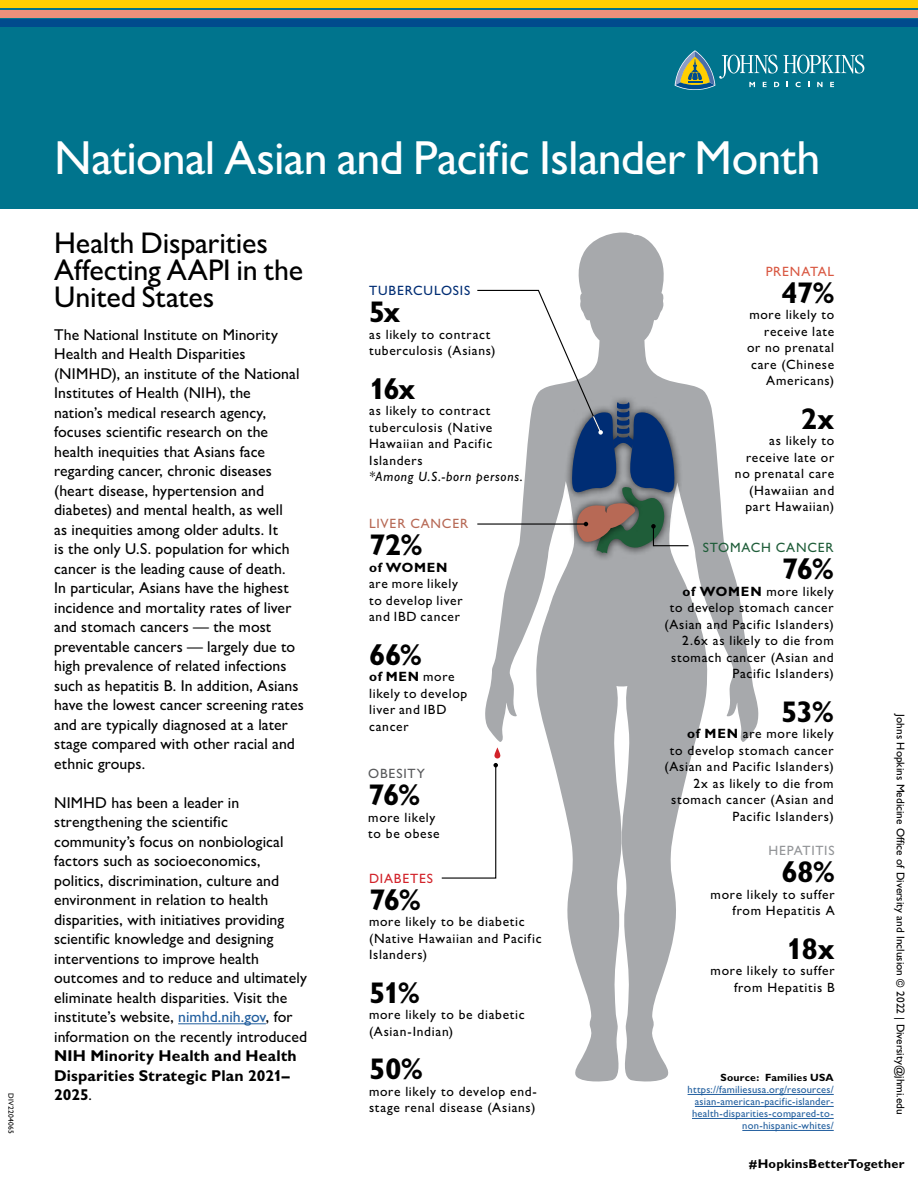
<style>
.page{position:relative;width:918px;height:1188px;background:#fff}
.page>*{position:absolute;margin:0;border:0;box-sizing:border-box;transform-origin:0 0}
.t1{font:500 48px "Gill Sans MT Std";letter-spacing:-.015em;color:#fff}
.t2{font:500 30px/27px "Gill Sans MT Std";letter-spacing:-.005em;color:#000}
.t3{font:700 30px "Gill Sans MT Std";letter-spacing:-.035em;color:#000}
.t4{font:500 15.75px/19.5px "Gill Sans MT Std";letter-spacing:.005em;color:#000}
.t5{font:700 15.75px/19.5px "Gill Sans MT Std";letter-spacing:.01em;color:#000}
.t6{font:500 13.5px/16.5px "Gill Sans MT Std";letter-spacing:.05em;color:#000}
.t7{font:italic 500 13.5px "Gill Sans MT Std";letter-spacing:.05em;color:#000}
.t8{font:500 13.5px "Gill Sans MT Std";letter-spacing:.06em;color:#1f5d39}
.t9{font:500 13.5px "Gill Sans MT Std";letter-spacing:.06em;color:#002d74}
.t10{font:500 13.5px "Gill Sans MT Std";letter-spacing:.06em;color:#b76955}
.t11{font:500 13.5px "Gill Sans MT Std";letter-spacing:.05em;color:#939598}
.t12{font:500 13.5px "Gill Sans MT Std";letter-spacing:.055em;color:#d2232a}
.t13{font:500 13.5px "Gill Sans MT Std";letter-spacing:.055em;color:#d95943}
.t14{font:500 13.5px "Gill Sans MT Std";letter-spacing:.065em;color:#58595b}
.t15{font:700 13.5px "Gill Sans MT Std";letter-spacing:.055em;color:#000}
.t16{font:700 12.75px "Gill Sans MT Std";letter-spacing:.015em;color:#000}
.t17{font:500 11.25px "Gill Sans MT Std";color:#000}
.t18{font:500 10.5px/12px "Gill Sans MT Std";letter-spacing:.02em;color:#215e9e;text-align:right}
.t19{font:700 10.5px "Gill Sans MT Std";letter-spacing:.02em;color:#000}
.t20{font:500 7.5px "Gill Sans MT Std";letter-spacing:.035em;color:#000}
.s1{color:#215e9e}
.s2{font-weight:500}
.s3{font-weight:700}
</style>
<div class="page">
<div style="left:0;top:0;width:918px;height:208px;background:#00748d"></div>
<div style="left:0;top:0;width:918px;height:7px;background:#ffcf01"></div>
<div style="left:0;top:10px;width:918px;height:7px;background:#ec907b"></div>
<div style="left:0;top:20px;width:918px;height:7px;background:#004b8d"></div>
<svg style="left:675px;top:50px;width:189px;height:40px"></svg>
<svg style="left:485px;top:232px;width:273px;height:850px"></svg>
<div style="left:589px;top:479px;width:84px;height:83px;background:#000;opacity:.75"></div>
<svg style="left:494px;top:747px;width:6px;height:11px"></svg>
<svg style="left:441px;top:763px;width:57px;height:116px"></svg>
<svg style="left:477px;top:289px;width:213px;height:264px"></svg>
<hr style="left:688px;top:1094px;width:146px;height:1px;background:#215e9e">
<hr style="left:695px;top:1106px;width:139px;height:1px;background:#215e9e">
<hr style="left:692px;top:1118px;width:142px;height:1px;background:#215e9e">
<hr style="left:742px;top:1130px;width:92px;height:1px;background:#215e9e">
<hr style="left:178px;top:1023px;width:88px;height:1px;background:#215e9e">
<p class="t20" style="left:16px;top:1093px;width:42px;rotate:90deg">DIV2204065</p>
<h1 class="t1" style="left:54px;top:129px;width:768px">National Asian and Pacific Islander Month</h1>
<h2 class="t2" style="left:54px;top:229px;width:250px">Health Disparities<br>Affecting AAPI in the<br>United States</h2>
<p class="t4" style="left:54px;top:325px;width:251px">The National Institute on Minority Health and Health Disparities (NIMHD), an institute of the National Institutes of Health (NIH), the<br>nation’s medical research agency, focuses scientific research on the health inequities that Asians face regarding cancer, chronic diseases (heart disease, hypertension and diabetes) and mental health, as well<br>as inequities among older adults. It<br>is the only U.S. population for which cancer is the leading cause of death.<br>In particular, Asians have the highest incidence and mortality rates of liver and stomach cancers — the most preventable cancers — largely due to high prevalence of related infections such as hepatitis B. In addition, Asians have the lowest cancer screening rates and are typically diagnosed at a later stage compared with other racial and ethnic groups.</p>
<p class="t4" style="left:54px;top:793px;width:254px">NIMHD has been a leader in strengthening the scientific community’s focus on nonbiological factors such as socioeconomics, politics, discrimination, culture and environment in relation to health disparities, with initiatives providing scientific knowledge and designing interventions to improve health outcomes and to reduce and ultimately eliminate health disparities. Visit the institute’s website, <span class="s1">nimhd.nih.gov</span>, for information on the recently introduced</p>
<p class="t5" style="left:54px;top:1046px;width:244px">NIH Minority Health and Health<br>Disparities Strategic Plan 2021–<br>2025<span class="s2">.</span></p>
<p class="t9" style="left:369px;top:283px;width:103px">TUBERCULOSIS</p>
<h2 class="t3" style="left:369px;top:294px;width:33px">5x</h2>
<p class="t6" style="left:369px;top:326px;width:128px">as likely to contract tuberculosis (Asians)</p>
<h2 class="t3" style="left:369px;top:370px;width:48px">16x</h2>
<p class="t6" style="left:369px;top:402px;width:125px">as likely to contract tuberculosis (Native<br>Hawaiian and Pacific<br>Islanders</p>
<p class="t7" style="left:369px;top:469px;width:155px">*Among U.S.-born persons.</p>
<p class="t10" style="left:369px;top:515px;width:101px">LIVER CANCER</p>
<h2 class="t3" style="left:369px;top:526px;width:55px">72%</h2>
<p class="t15" style="left:369px;top:559px;width:80px">of WOMEN</p>
<p class="t6" style="left:369px;top:575px;width:95px">are more likely to develop liver and IBD cancer</p>
<h2 class="t3" style="left:369px;top:636px;width:54px">66%</h2>
<p class="t6" style="left:369px;top:668px;width:100px"><span class="s3">of MEN</span> more likely to develop liver and IBD cancer</p>
<p class="t14" style="left:368px;top:766px;width:58px">OBESITY</p>
<h2 class="t3" style="left:368px;top:776px;width:53px">76%</h2>
<p class="t6" style="left:368px;top:809px;width:73px">more likely to be obese</p>
<p class="t12" style="left:369px;top:870px;width:65px">DIABETES</p>
<h2 class="t3" style="left:369px;top:881px;width:53px">76%</h2>
<p class="t6" style="left:369px;top:913px;width:174px">more likely to be diabetic (Native Hawaiian and Pacific<br>Islanders)</p>
<h2 class="t3" style="left:369px;top:974px;width:52px">51%</h2>
<p class="t6" style="left:369px;top:1006px;width:157px">more likely to be diabetic (Asian-Indian)</p>
<h2 class="t3" style="left:369px;top:1050px;width:55px">50%</h2>
<p class="t6" style="left:369px;top:1083px;width:169px">more likely to develop end&shy;stage renal disease (Asians)</p>
<p class="t13" style="left:766px;top:263px;width:70px">PRENATAL</p>
<h2 class="t3" style="left:781px;top:274px;width:55px">47%</h2>
<p class="t6" style="left:747px;top:306px;width:89px;text-align:right">more likely to receive late<br>or no prenatal care (Chinese<br>Americans)</p>
<h2 class="t3" style="left:801px;top:400px;width:35px">2x</h2>
<p class="t6" style="left:735px;top:432px;width:101px;text-align:right">as likely to receive late or no prenatal care (Hawaiian and part Hawaiian)</p>
<p class="t8" style="left:703px;top:540px;width:132px">STOMACH CANCER</p>
<h2 class="t3" style="left:782px;top:551px;width:53px">76%</h2>
<p class="t6" style="left:665px;top:583px;width:171px;text-align:right"><span class="s3">of WOMEN</span> more likely<br>to develop stomach cancer (Asian and Pacific Islanders)<br>2.6x as likely to die from stomach cancer (Asian and<br>Pacific Islanders)</p>
<h2 class="t3" style="left:781px;top:693px;width:54px">53%</h2>
<p class="t6" style="left:664px;top:725px;width:171px;text-align:right"><span class="s3">of MEN</span> are more likely<br>to develop stomach cancer (Asian and Pacific Islanders)<br>2x as likely to die from stomach cancer (Asian and<br>Pacific Islanders)</p>
<p class="t11" style="left:768px;top:843px;width:68px">HEPATITIS</p>
<h2 class="t3" style="left:781px;top:853px;width:55px">68%</h2>
<p class="t6" style="left:711px;top:886px;width:126px;text-align:right">more likely to suffer from Hepatitis A</p>
<h2 class="t3" style="left:787px;top:930px;width:50px">18x</h2>
<p class="t6" style="left:711px;top:962px;width:126px;text-align:right">more likely to suffer from Hepatitis B</p>
<p class="t19" style="left:721px;top:1071px;width:115px">Source: Families USA</p>
<p class="t18" style="left:688px;top:1084px;width:148px">https://familiesusa.org/resources/ asian-american-pacific-islander&shy;health-disparities-compared-to&shy;non-hispanic-whites/</p>
<p class="t17" style="left:907px;top:714px;width:402px;rotate:90deg">Johns Hopkins Medicine Office of Diversity and Inclusion © 2022 | Diversity@jhmi.edu</p>
<p class="t16" style="left:749px;top:1156px;width:157px">#HopkinsBetterTogether</p>
</div>
